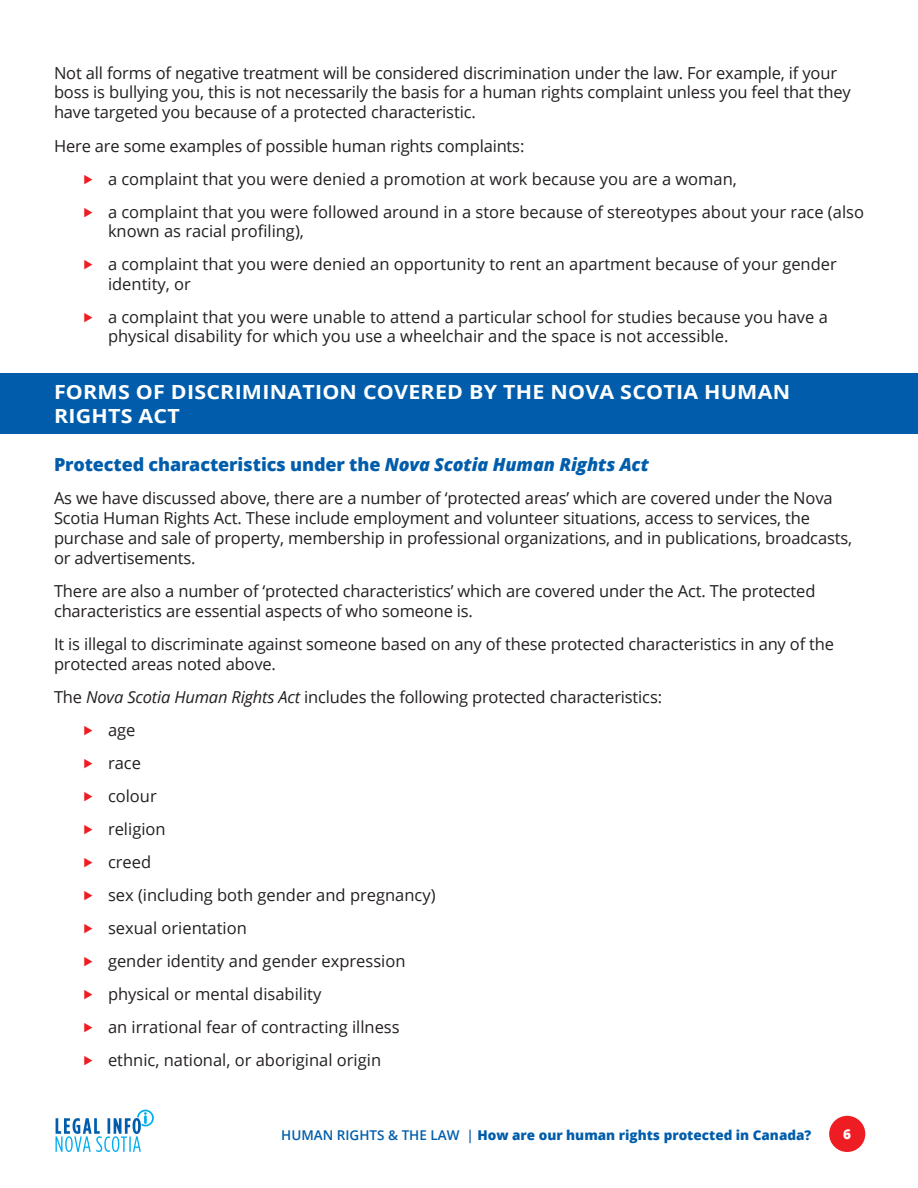
<style>
.page{position:relative;width:918px;height:1188px;background:#fff}
.page>*{position:absolute;margin:0;border:0;box-sizing:border-box;transform-origin:0 0}
.subhead1{font:700 19.5px/23.4px "Open Sans";letter-spacing:.01em;color:#fff;scale:1.1 1}
.subhead2{font:800 18px "Open Sans";letter-spacing:-.005em;color:#015dab}
.body{font:16.5px/19.8px "Open Sans";letter-spacing:-.01em;color:#231f20}
.t1{font:800 13.5px "Open Sans";color:#015dab}
.t2{font:800 13.5px "Open Sans";color:#fff}
.s1{font-style:italic}
.s2{font-weight:600}
</style>
<div class="page">
<div style="left:829px;top:1116px;width:36px;height:36px;background:#ee1d23;border-radius:50%"></div>
<svg style="left:56px;top:1110px;width:98px;height:42px"></svg>
<div style="left:0;top:373px;width:918px;height:61px;background:#015dab"></div>
<p class="body" style="left:54px;top:62px;width:798px">Not all forms of negative treatment will be considered discrimination under the law. For example, if your boss is bullying you, this is not necessarily the basis for a human rights complaint unless you feel that they have targeted you because of a protected characteristic.</p>
<p class="body" style="left:54px;top:135px;width:472px">Here are some examples of possible human rights complaints:</p>
<p class="body" style="left:108px;top:168px;width:630px">a complaint that you were denied a promotion at work because you are a woman,</p>
<p class="body" style="left:108px;top:201px;width:758px">a complaint that you were followed around in a store because of stereotypes about your race (also known as racial profiling),</p>
<p class="body" style="left:108px;top:254px;width:730px">a complaint that you were denied an opportunity to rent an apartment because of your gender identity, or</p>
<p class="body" style="left:108px;top:306px;width:721px">a complaint that you were unable to attend a particular school for studies because you have a physical disability for which you use a wheelchair and the space is not accessible.</p>
<p class="subhead1" style="left:54px;top:380px;width:671px">FORMS OF DISCRIMINATION COVERED BY THE NOVA SCOTIA HUMAN<br>RIGHTS ACT</p>
<p class="subhead2" style="left:54px;top:451px;width:597px">Protected characteristics under the <span class="s1">Nova Scotia Human Rights Act</span></p>
<p class="body" style="left:54px;top:488px;width:800px">As we have discussed above, there are a number of ‘protected areas’ which are covered under the Nova Scotia Human Rights Act. These include employment and volunteer situations, access to services, the purchase and sale of property, membership in professional organizations, and in publications, broadcasts, or advertisements.</p>
<p class="body" style="left:54px;top:581px;width:763px">There are also a number of ‘protected characteristics’ which are covered under the Act. The protected characteristics are essential aspects of who someone is.</p>
<p class="body" style="left:54px;top:634px;width:782px">It is illegal to discriminate against someone based on any of these protected characteristics in any of the protected areas noted above.</p>
<p class="body" style="left:54px;top:687px;width:610px">The <span class="s1">Nova Scotia Human Rights Act</span> includes the following protected characteristics:</p>
<p class="body" style="left:108px;top:720px;width:29px">age</p>
<p class="body" style="left:108px;top:753px;width:35px">race</p>
<p class="body" style="left:108px;top:786px;width:50px">colour</p>
<p class="body" style="left:108px;top:819px;width:59px">religion</p>
<p class="body" style="left:108px;top:852px;width:45px">creed</p>
<p class="body" style="left:108px;top:885px;width:329px">sex (including both gender and pregnancy)</p>
<p class="body" style="left:108px;top:918px;width:140px">sexual orientation</p>
<p class="body" style="left:108px;top:951px;width:299px">gender identity and gender expression</p>
<p class="body" style="left:108px;top:984px;width:215px">physical or mental disability</p>
<p class="body" style="left:108px;top:1017px;width:293px">an irrational fear of contracting illness</p>
<p class="body" style="left:108px;top:1050px;width:275px">ethnic, national, or aboriginal origin</p>
<p class="t1" style="left:281px;top:1124px;width:532px"><span class="s2">HUMAN RIGHTS &amp; THE LAW |</span> How are our human rights protected in Canada?</p>
<p class="t2" style="left:843px;top:1124px;width:9px">6</p>
</div>
